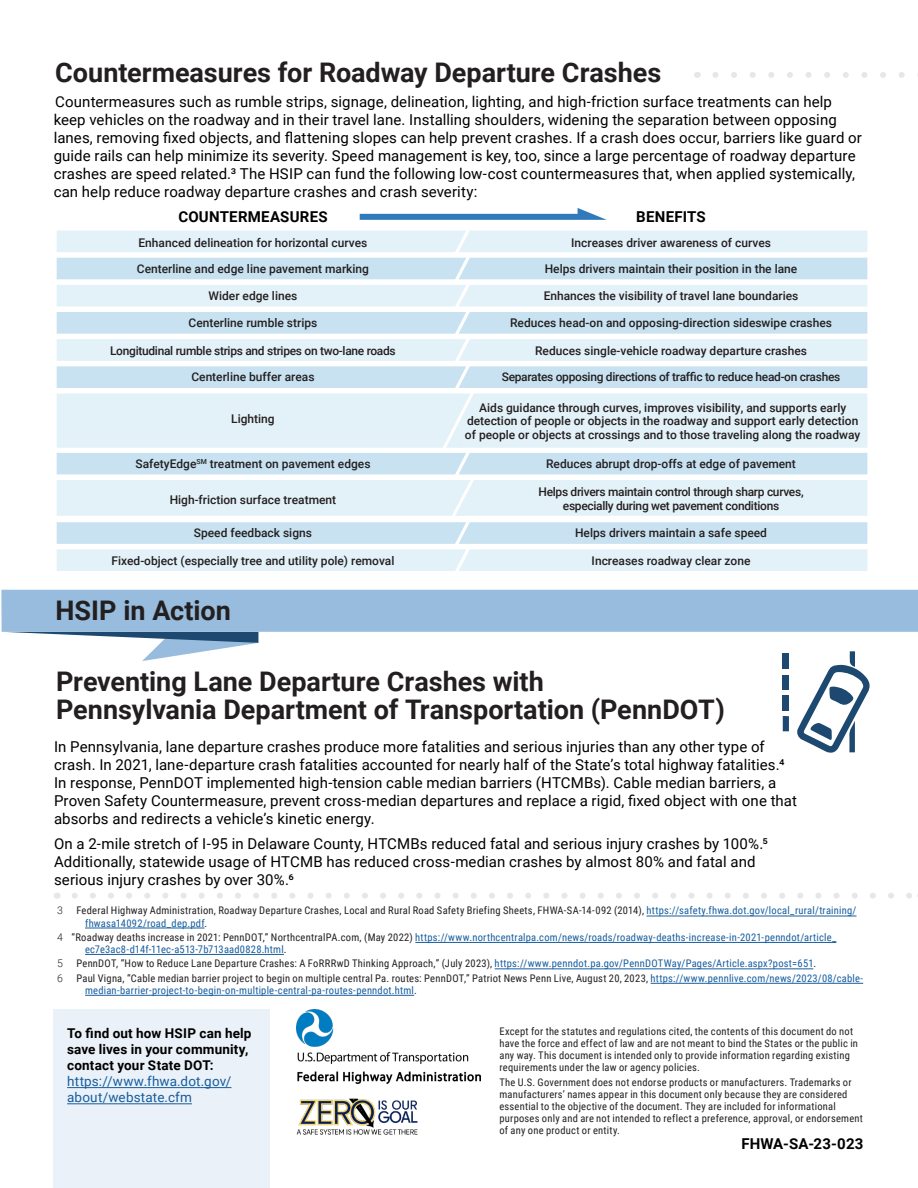
<style>
.page{position:relative;width:918px;height:1188px;background:#fff}
.page>*{position:absolute;margin:0;border:0;box-sizing:border-box;transform-origin:0 0}
.H1_Black_Ribbon{font:700 27px/28.5px "Roboto";color:#231f20}
.t1{font:15px/18px "Roboto";letter-spacing:.005em;color:#000}
.t2{font:700 15px "Roboto";letter-spacing:.01em;color:#000}
.t3{font:700 13.5px/16.2px "Roboto";letter-spacing:.015em;color:#000}
.t4{font:500 12px/13.5px "Roboto";color:#231f20;text-align:center}
.t5{font:500 12px/14.4px "Roboto";letter-spacing:-.025em;color:#231f20;text-align:center}
.t6{font:10.5px/12px "Roboto Condensed";letter-spacing:.02em;color:#231f20}
.t7{font:10.5px/12px "Roboto Condensed";letter-spacing:.02em;color:#175d9e}
.t8{font:300 10.5px/14.4px "Roboto";color:#231f20}
.s1{color:#175d9e}
.s2{color:#231f20}
.s3{font-weight:400;color:#175d9e}
</style>
<div class="page">
<img style="left:296px;top:1010px;width:185px;height:74px">
<img style="left:296px;top:1098px;width:122px;height:37px">
<div style="left:54px;top:1010px;width:216px;height:178px;background:#eaf1f8"></div>
<hr style="left:67px;top:1087px;width:164px;height:1px;background:#175d9e">
<hr style="left:67px;top:1104px;width:125px;height:1px;background:#175d9e">
<div style="left:57px;top:231px;width:810px;height:21px;background:#e3f1f8"></div>
<div style="left:57px;top:258px;width:810px;height:21px;background:#c8e2f1"></div>
<div style="left:57px;top:285px;width:810px;height:21px;background:#e3f1f8"></div>
<svg style="left:57px;top:312px;width:810px;height:259px"></svg>
<svg style="left:715px;top:72px;width:203px;height:6px"></svg>
<svg style="left:7px;top:632px;width:251px;height:29px"></svg>
<div style="left:1px;top:590px;width:917px;height:42px;background:#97bcdd"></div>
<hr style="left:647px;top:916px;width:210px;height:1px;background:#175d9e">
<hr style="left:85px;top:928px;width:120px;height:1px;background:#175d9e">
<hr style="left:415px;top:942px;width:421px;height:1px;background:#175d9e">
<hr style="left:85px;top:954px;width:199px;height:1px;background:#175d9e">
<hr style="left:495px;top:969px;width:318px;height:1px;background:#175d9e">
<hr style="left:651px;top:983px;width:212px;height:1px;background:#175d9e">
<hr style="left:85px;top:995px;width:329px;height:1px;background:#175d9e">
<svg style="left:75px;top:893px;width:836px;height:6px"></svg>
<svg style="left:360px;top:208px;width:247px;height:12px"></svg>
<div style="left:783px;top:653px;width:6px;height:16px;background:#1d4970"></div>
<div style="left:783px;top:695px;width:6px;height:16px;background:#1d4970"></div>
<svg style="left:783px;top:716px;width:6px;height:15px"></svg>
<div style="left:783px;top:675px;width:6px;height:15px;background:#1d4970"></div>
<svg style="left:797px;top:651px;width:73px;height:102px"></svg>
<h2 class="H1_Black_Ribbon" style="left:55px;top:57px;width:608px">Countermeasures for Roadway Departure Crashes</h2>
<p class="t1" style="left:54px;top:92px;width:810px">Countermeasures such as rumble strips, signage, delineation, lighting, and high-friction surface treatments can help keep vehicles on the roadway and in their travel lane. Installing shoulders, widening the separation between opposing lanes, removing fixed objects, and flattening slopes can help prevent crashes. If a crash does occur, barriers like guard or guide rails can help minimize its severity. Speed management is key, too, since a large percentage of roadway departure crashes are speed related.³ The HSIP can fund the following low-cost countermeasures that, when applied systemically, can help reduce roadway departure crashes and crash severity:</p>
<p class="t2" style="left:178px;top:206px;width:151px">COUNTERMEASURES</p>
<p class="t2" style="left:636px;top:206px;width:71px">BENEFITS</p>
<p class="t4" style="left:139px;top:235px;width:230px">Enhanced delineation for horizontal curves</p>
<p class="t4" style="left:571px;top:235px;width:201px">Increases driver awareness of curves</p>
<p class="t4" style="left:137px;top:261px;width:234px">Centerline and edge line pavement marking</p>
<p class="t4" style="left:545px;top:261px;width:254px">Helps drivers maintain their position in the lane</p>
<p class="t4" style="left:209px;top:289px;width:90px">Wider edge lines</p>
<p class="t4" style="left:544px;top:289px;width:256px">Enhances the visibility of travel lane boundaries</p>
<p class="t4" style="left:189px;top:316px;width:130px">Centerline rumble strips</p>
<p class="t4" style="left:510px;top:316px;width:323px">Reduces head-on and opposing-direction sideswipe crashes</p>
<p class="t5" style="left:110px;top:344px;width:287px">Longitudinal rumble strips and stripes on two-lane roads</p>
<p class="t4" style="left:535px;top:344px;width:273px">Reduces single-vehicle roadway departure crashes</p>
<p class="t4" style="left:191px;top:370px;width:125px">Centerline buffer areas</p>
<p class="t5" style="left:502px;top:370px;width:340px">Separates opposing directions of traffic to reduce head-on crashes</p>
<p class="t4" style="left:231px;top:412px;width:45px">Lighting</p>
<p class="t4" style="left:465px;top:400px;width:397px">Aids guidance through curves, improves visibility, and supports early detection of people or objects in the roadway and support early detection of people or objects at crossings and to those traveling along the roadway</p>
<p class="t4" style="left:135px;top:456px;width:237px">SafetyEdge<sup>SM</sup> treatment on pavement edges</p>
<p class="t4" style="left:546px;top:456px;width:251px">Reduces abrupt drop-offs at edge of pavement</p>
<p class="t4" style="left:170px;top:492px;width:168px">High-friction surface treatment</p>
<p class="t5" style="left:538px;top:484px;width:267px">Helps drivers maintain control through sharp curves, especially during wet pavement conditions</p>
<p class="t4" style="left:194px;top:526px;width:120px">Speed feedback signs</p>
<p class="t4" style="left:575px;top:526px;width:193px">Helps drivers maintain a safe speed</p>
<p class="t4" style="left:112px;top:553px;width:284px">Fixed-object (especially tree and utility pole) removal</p>
<p class="t4" style="left:592px;top:553px;width:160px">Increases roadway clear zone</p>
<p class="H1_Black_Ribbon" style="left:55px;top:595px;width:177px">HSIP in Action</p>
<h3 class="H1_Black_Ribbon" style="left:56px;top:666px;width:670px">Preventing Lane Departure Crashes with<br>Pennsylvania Department of Transportation (PennDOT)</h3>
<p class="t1" style="left:54px;top:738px;width:745px">In Pennsylvania, lane departure crashes produce more fatalities and serious injuries than any other type of crash. In 2021, lane-departure crash fatalities accounted for nearly half of the State’s total highway fatalities.4<br>In response, PennDOT implemented high-tension cable median barriers (HTCMBs). Cable median barriers, a Proven Safety Countermeasure, prevent cross-median departures and replace a rigid, fixed object with one that absorbs and redirects a vehicle’s kinetic energy.</p>
<p class="t1" style="left:54px;top:834px;width:716px">On a 2-mile stretch of I-95 in Delaware County, HTCMBs reduced fatal and serious injury crashes by 100%.5<br>Additionally, statewide usage of HTCMB has reduced cross-median crashes by almost 80% and fatal and serious injury crashes by over 30%.6</p>
<p class="t8" style="left:57px;top:903px;width:7px">3</p>
<p class="t8" style="left:57px;top:930px;width:7px">4</p>
<p class="t8" style="left:57px;top:956px;width:7px">5<br>6</p>
<p class="t6" style="left:85px;top:904px;width:773px;text-indent:-9px">Federal Highway Administration, Roadway Departure Crashes, Local and Rural Road Safety Briefing Sheets, FHWA-SA-14-092 (2014), <span class="s1">https://safety.fhwa.dot.gov/local_rural/training/ fhwasa14092/road_dep.pdf</span>.</p>
<p class="t7" style="left:85px;top:931px;width:753px;text-indent:-14px"><span class="s2">“Roadway deaths increase in 2021: PennDOT,” NorthcentralPA.com, (May 2022)</span> https://www.northcentralpa.com/news/roads/roadway-deaths-increase-in-2021-penndot/article_ ec7e3ac8-d14f-11ec-a513-7b713aad0828.html<span class="s2">.</span></p>
<p class="t6" style="left:76px;top:956px;width:788px;line-height:14.4px">PennDOT, “How to Reduce Lane Departure Crashes: A FoRRRwD Thinking Approach,” (July 2023), <span class="s1">https://www.penndot.pa.gov/PennDOTWay/Pages/Article.aspx?post=651</span>.<br>Paul Vigna, “Cable median barrier project to begin on multiple central Pa. routes: PennDOT,” Patriot News Penn Live, August 20, 2023, <span class="s1">https://www.pennlive.com/news/2023/08/cable-</span></p>
<p class="t7" style="left:85px;top:984px;width:333px">median-barrier-project-to-begin-on-multiple-central-pa-routes-penndot.html<span class="s2">.</span></p>
<p class="t3" style="left:67px;top:1024px;width:186px">To find out how HSIP can help save lives in your community, contact your State DOT: <span class="s3">https://www.fhwa.dot.gov/ about/webstate.cfm</span></p>
<p class="t6" style="left:500px;top:1025px;width:360px">Except for the statutes and regulations cited, the contents of this document do not have the force and effect of law and are not meant to bind the States or the public in any way. This document is intended only to provide information regarding existing requirements under the law or agency policies.</p>
<p class="t6" style="left:500px;top:1076px;width:365px">The U.S. Government does not endorse products or manufacturers. Trademarks or manufacturers’ names appear in this document only because they are considered essential to the objective of the document. They are included for informational purposes only and are not intended to reflect a preference, approval, or endorsement of any one product or entity.</p>
<p class="t2" style="left:741px;top:1133px;width:124px">FHWA-SA-23-023</p>
</div>
